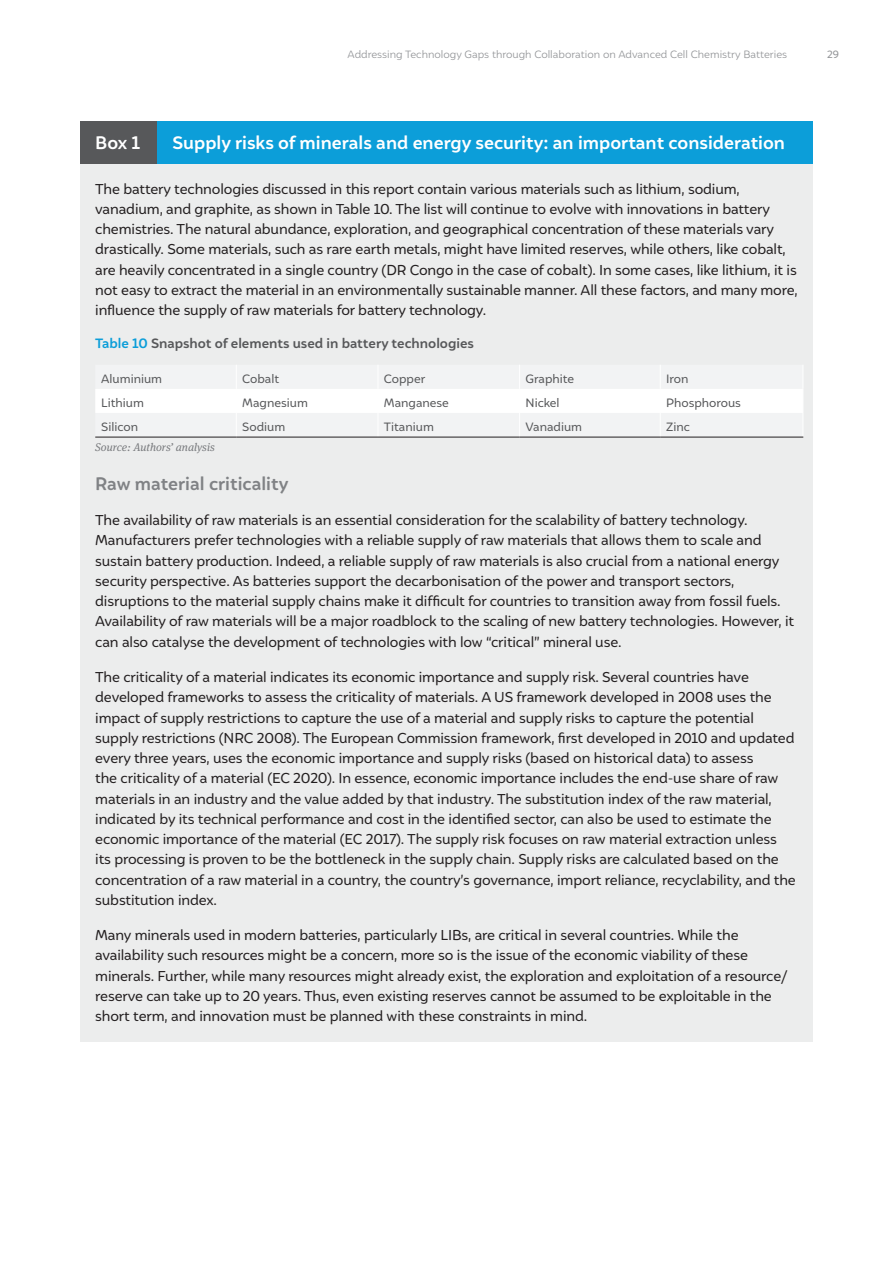
<style>
.page{position:relative;width:893px;height:1263px;background:#fff}
.page>*{position:absolute;margin:0;border:0;box-sizing:border-box;transform-origin:0 0}
.t1{font:700 18px "Igna Sans";color:#fff}
.t2{font:700 18px "Igna Sans";color:#808285}
.body{font:14.25px/20.2px "Igna Sans";letter-spacing:-.01em;color:#231f20}
.Figure_title{font:700 13.5px "Igna Sans";color:#57585a}
.Table_body{font:12px "Igna Sans";color:#57585a}
.Footnotes__figures{font:italic 11.25px "Meta Serif OT";color:#7b7d80}
.t3{font:300 10.5px "Igna Sans";color:#939598}
.t4{font:10.5px "Igna Sans";color:#939598}
.s1{color:#0c9ed9}
</style>
<div class="page">
<div style="left:80px;top:122px;width:78px;height:42px;background:#57585a"></div>
<div style="left:158px;top:122px;width:655px;height:42px;background:#0c9ed9"></div>
<div style="left:80px;top:164px;width:733px;height:878px;background:#eceded"></div>
<svg style="left:95px;top:365px;width:708px;height:72px"></svg>
<hr style="left:95px;top:437px;width:141px;height:1px;background:#231f20">
<hr style="left:236px;top:437px;width:142px;height:1px;background:#231f20">
<hr style="left:378px;top:437px;width:142px;height:1px;background:#231f20">
<hr style="left:520px;top:437px;width:140px;height:1px;background:#231f20">
<hr style="left:660px;top:437px;width:143px;height:1px;background:#231f20">
<p class="t3" style="left:347px;top:47px;width:441px">Addressing Technology Gaps through Collaboration on Advanced Cell Chemistry Batteries</p>
<p class="t4" style="left:827px;top:47px;width:13px">29</p>
<h3 class="t1" style="left:95px;top:131px;width:46px">Box 1</h3>
<h3 class="t1" style="left:172px;top:131px;width:614px">Supply risks of minerals and energy security: an important consideration</h3>
<p class="body" style="left:95px;top:178px;width:704px">The battery technologies discussed in this report contain various materials such as lithium, sodium, vanadium, and graphite, as shown in Table 10. The list will continue to evolve with innovations in battery chemistries. The natural abundance, exploration, and geographical concentration of these materials vary drastically. Some materials, such as rare earth metals, might have limited reserves, while others, like cobalt, are heavily concentrated in a single country (DR Congo in the case of cobalt). In some cases, like lithium, it is not easy to extract the material in an environmentally sustainable manner. All these factors, and many more, influence the supply of raw materials for battery technology.</p>
<p class="Figure_title" style="left:95px;top:335px;width:380px"><span class="s1">Table 10</span> Snapshot of elements used in battery technologies</p>
<p class="Table_body" style="left:101px;top:371px;width:62px">Aluminium</p>
<p class="Table_body" style="left:242px;top:371px;width:38px">Cobalt</p>
<p class="Table_body" style="left:384px;top:371px;width:43px">Copper</p>
<p class="Table_body" style="left:526px;top:371px;width:50px">Graphite</p>
<p class="Table_body" style="left:666px;top:371px;width:24px">Iron</p>
<p class="Table_body" style="left:101px;top:395px;width:44px">Lithium</p>
<p class="Table_body" style="left:242px;top:395px;width:67px">Magnesium</p>
<p class="Table_body" style="left:384px;top:395px;width:67px">Manganese</p>
<p class="Table_body" style="left:526px;top:395px;width:36px">Nickel</p>
<p class="Table_body" style="left:666px;top:395px;width:76px">Phosphorous</p>
<p class="Table_body" style="left:101px;top:419px;width:38px">Silicon</p>
<p class="Table_body" style="left:242px;top:419px;width:45px">Sodium</p>
<p class="Table_body" style="left:384px;top:419px;width:51px">Titanium</p>
<p class="Table_body" style="left:526px;top:419px;width:58px">Vanadium</p>
<p class="Table_body" style="left:666px;top:419px;width:25px">Zinc</p>
<p class="Footnotes__figures" style="left:95px;top:441px;width:121px">Source: Authors’ analysis</p>
<h3 class="t2" style="left:95px;top:472px;width:195px">Raw material criticality</h3>
<p class="body" style="left:95px;top:510px;width:700px">The availability of raw materials is an essential consideration for the scalability of battery technology.<br>Manufacturers prefer technologies with a reliable supply of raw materials that allows them to scale and sustain battery production. Indeed, a reliable supply of raw materials is also crucial from a national energy security perspective. As batteries support the decarbonisation of the power and transport sectors, disruptions to the material supply chains make it difficult for countries to transition away from fossil fuels.<br>Availability of raw materials will be a major roadblock to the scaling of new battery technologies. However, it can also catalyse the development of technologies with low “critical” mineral use.</p>
<p class="body" style="left:95px;top:666px;width:702px">The criticality of a material indicates its economic importance and supply risk. Several countries have developed frameworks to assess the criticality of materials. A US framework developed in 2008 uses the impact of supply restrictions to capture the use of a material and supply risks to capture the potential supply restrictions (NRC 2008). The European Commission framework, first developed in 2010 and updated every three years, uses the economic importance and supply risks (based on historical data) to assess<br>the criticality of a material (EC 2020). In essence, economic importance includes the end-use share of raw materials in an industry and the value added by that industry. The substitution index of the raw material, indicated by its technical performance and cost in the identified sector, can also be used to estimate the economic importance of the material (EC 2017). The supply risk focuses on raw material extraction unless its processing is proven to be the bottleneck in the supply chain. Supply risks are calculated based on the concentration of a raw material in a country, the country’s governance, import reliance, recyclability, and the substitution index.</p>
<p class="body" style="left:95px;top:924px;width:694px">Many minerals used in modern batteries, particularly LIBs, are critical in several countries. While the availability such resources might be a concern, more so is the issue of the economic viability of these minerals. Further, while many resources might already exist, the exploration and exploitation of a resource/ reserve can take up to 20 years. Thus, even existing reserves cannot be assumed to be exploitable in the short term, and innovation must be planned with these constraints in mind.</p>
</div>
